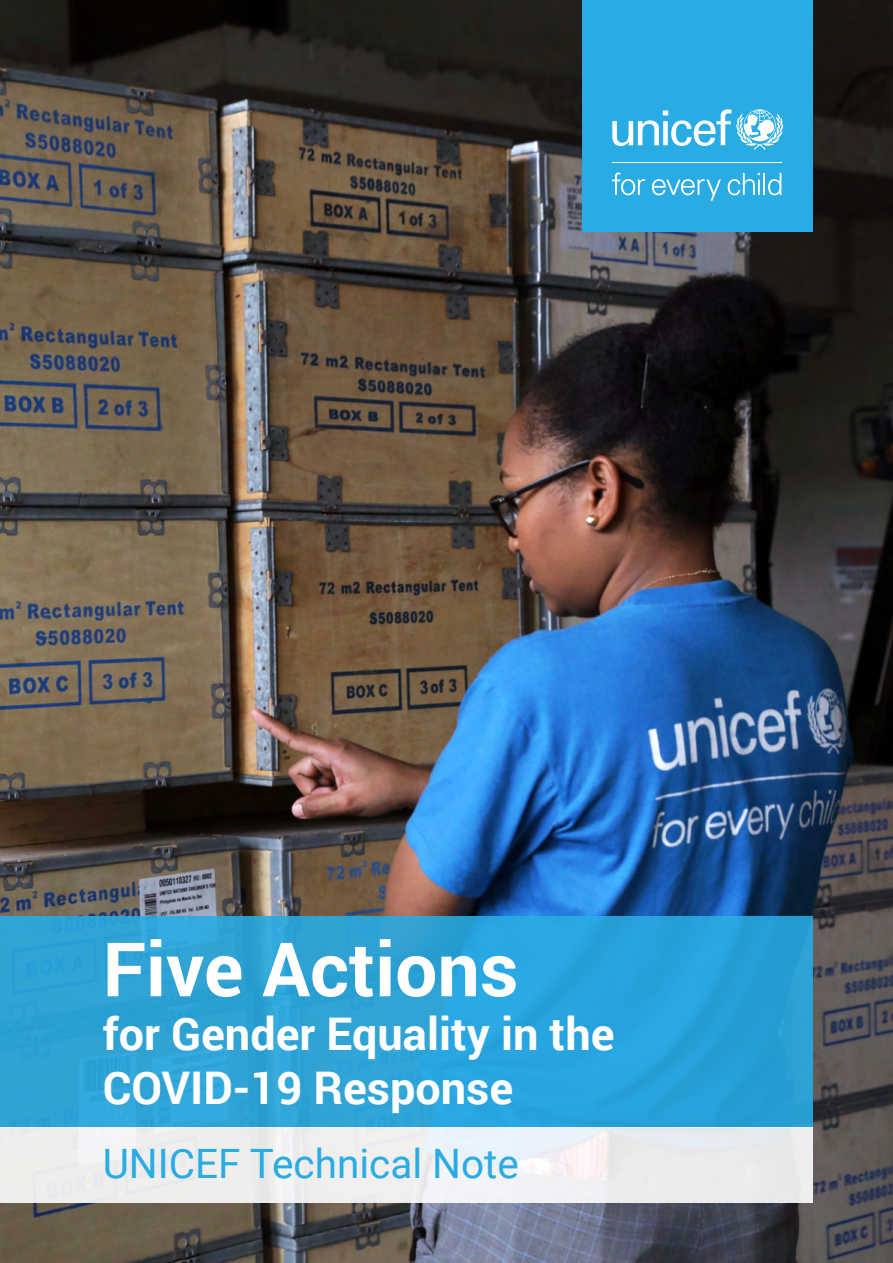
<style>
.page{position:relative;width:893px;height:1263px;background:#fff}
.page>*{position:absolute;margin:0;border:0;box-sizing:border-box;transform-origin:0 0}
.t1{font:700 75px "Roboto";color:#fff}
.t2{font:700 45px/54px "Roboto";color:#fff}
.t3{font:40.5px "Roboto";color:#29abe3}
</style>
<div class="page">
<img style="left:0;top:0;width:893px;height:1263px">
<div style="left:0;top:915px;width:813px;height:212px;background:linear-gradient(to right,#31a4d5,#26a1db)"></div>
<div style="left:0;top:1127px;width:813px;height:76px;background:linear-gradient(to right,#f0f0ee,#ecedf1)"></div>
<h1 class="t1" style="left:103px;top:917px;width:417px">Five Actions</h1>
<p class="t2" style="left:103px;top:1005px;width:513px">for Gender Equality in the<br>COVID-19 Response</p>
<p class="t3" style="left:103px;top:1135px;width:418px">UNICEF Technical Note</p>
</div>
